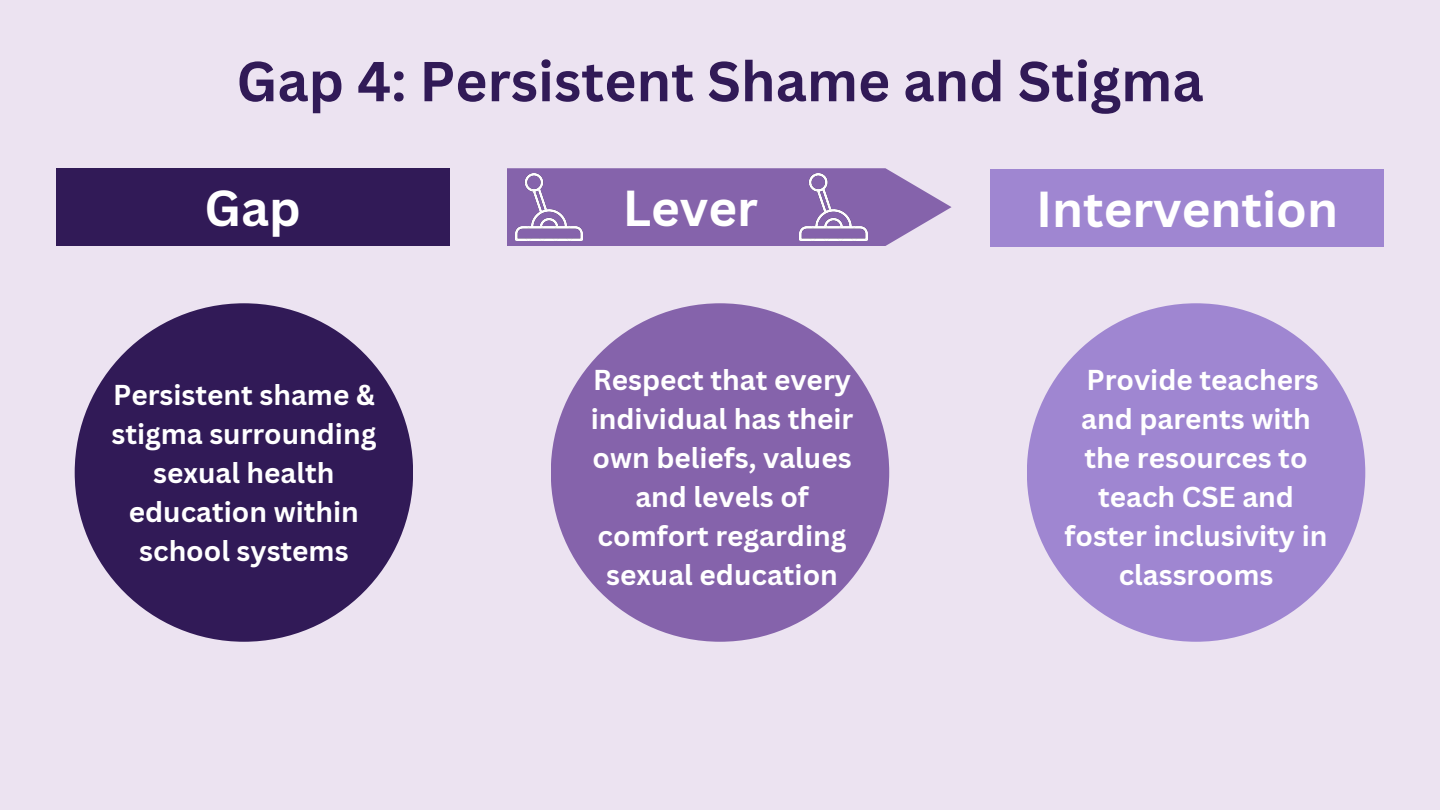
<style>
.page{position:relative;width:1440px;height:810px;background:#ece3f1}
.page>*{position:absolute;margin:0;border:0;box-sizing:border-box;transform-origin:0 0}
.t1{font:700 55px "Canva Sans";color:#311a57}
.t2{font:700 49.2px "Canva Sans";color:#fff}
.t3{font:700 28px/39px "Canva Sans";color:#fff;text-align:center}
</style>
<div class="page">
<div style="left:56px;top:168px;width:394px;height:78px;background:#311a57"></div>
<svg style="left:507px;top:168px;width:445px;height:78px"></svg>
<img style="left:515px;top:174px;width:68px;height:66px">
<img style="left:800px;top:174px;width:67px;height:66px">
<div style="left:990px;top:169px;width:394px;height:78px;background:#9f86d1"></div>
<div style="left:75px;top:303px;width:338px;height:339px;background:#311a57;border-radius:50%"></div>
<div style="left:1027px;top:303px;width:338px;height:339px;background:#9f86d1;border-radius:50%"></div>
<div style="left:551px;top:303px;width:338px;height:339px;background:#8563ab;border-radius:50%"></div>
<p class="t1" style="left:236px;top:43px;width:969px">Gap 4: Persistent Shame and Stigma</p>
<p class="t2" style="left:205px;top:173px;width:98px">Gap</p>
<p class="t2" style="left:623px;top:173px;width:137px">Lever</p>
<p class="t2" style="left:1036px;top:174px;width:304px">Intervention</p>
<p class="t3" style="left:111px;top:375px;width:266px">Persistent shame &amp; stigma surrounding sexual health education within school systems</p>
<p class="t3" style="left:591px;top:360px;width:264px">Respect that every individual has their own beliefs, values and levels of comfort regarding sexual education</p>
<p class="t3" style="left:1065px;top:360px;width:264px">Provide teachers and parents with the resources to teach CSE and foster inclusivity in classrooms</p>
</div>
